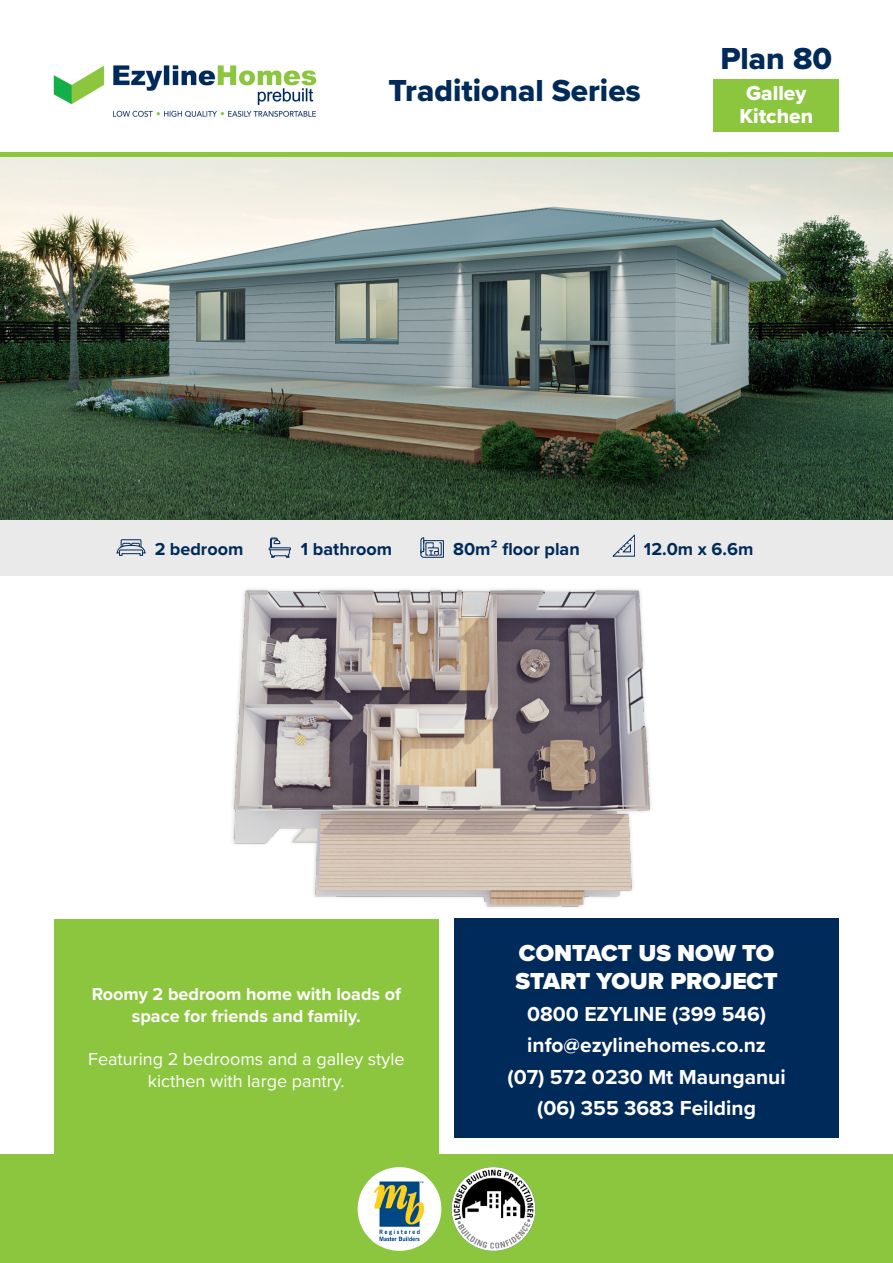
<style>
.page{position:relative;width:893px;height:1263px;background:#fff}
.page>*{position:absolute;margin:0;border:0;box-sizing:border-box;transform-origin:0 0}
.t1{font:31.5px "Proxima Nova Extrabld";color:#002a59}
.t2{font:900 24px/28.8px "Proxima Nova";color:#fff}
.t3{font:700 21px "Proxima Nova";color:#fff}
.t4{font:21px "Proxima Nova Extrabld";color:#fff}
.t5{font:18px/21.6px "Proxima Nova";color:#fff;text-align:center}
.t6{font:700 18px/21.6px "Proxima Nova";color:#fff;text-align:center}
.t7{font:700 18px "Proxima Nova";color:#002a59}
</style>
<div class="page">
<img style="left:0;top:157px;width:893px;height:363px">
<div style="left:0;top:520px;width:893px;height:55px;background:#eaeaea"></div>
<div style="left:0;top:1154px;width:893px;height:109px;background:#8cc63e"></div>
<div style="left:0;top:152px;width:893px;height:5px;background:#8cc63e"></div>
<img style="left:53px;top:65px;width:264px;height:52px">
<div style="left:713px;top:80px;width:126px;height:52px;background:#8cc63e"></div>
<div style="left:454px;top:919px;width:385px;height:219px;background:#002a59"></div>
<div style="left:54px;top:919px;width:385px;height:235px;background:#8cc63e"></div>
<img style="left:136px;top:575px;width:624px;height:344px">
<svg style="left:421px;top:537px;width:23px;height:20px"></svg>
<svg style="left:613px;top:535px;width:22px;height:21px"></svg>
<svg style="left:117px;top:539px;width:28px;height:16px"></svg>
<svg style="left:269px;top:538px;width:22px;height:19px"></svg>
<div style="left:358px;top:1167px;width:83px;height:84px;background:#fff;border-radius:50%"></div>
<img style="left:372px;top:1174px;width:55px;height:70px">
<img style="left:452px;top:1167px;width:83px;height:84px;border-radius:42px">
<p class="t1" style="left:389px;top:67px;width:254px">Traditional Series</p>
<p class="t1" style="left:720px;top:35px;width:113px">Plan 80</p>
<p class="t4" style="left:746px;top:78px;width:62px">Galley</p>
<p class="t4" style="left:739px;top:100px;width:75px">Kitchen</p>
<p class="t7" style="left:155px;top:535px;width:90px">2 bedroom</p>
<p class="t7" style="left:301px;top:535px;width:93px">1 bathroom</p>
<p class="t7" style="left:453px;top:535px;width:128px">80m² floor plan</p>
<p class="t7" style="left:644px;top:535px;width:111px">12.0m x 6.6m</p>
<p class="t6" style="left:92px;top:983px;width:311px">Roomy 2 bedroom home with loads of space for friends and family.</p>
<p class="t5" style="left:88px;top:1048px;width:318px">Featuring 2 bedrooms and a galley style kicthen with large pantry.</p>
<p class="t2" style="left:516px;top:938px;width:264px">CONTACT US NOW TO<br>START YOUR PROJECT</p>
<p class="t3" style="left:527px;top:998px;width:240px">0800 EZYLINE (399 546)</p>
<p class="t3" style="left:527px;top:1030px;width:240px">info@ezylinehomes.co.nz</p>
<p class="t3" style="left:507px;top:1061px;width:280px">(07) 572 0230 Mt Maunganui</p>
<p class="t3" style="left:537px;top:1093px;width:220px">(06) 355 3683 Feilding</p>
</div>
